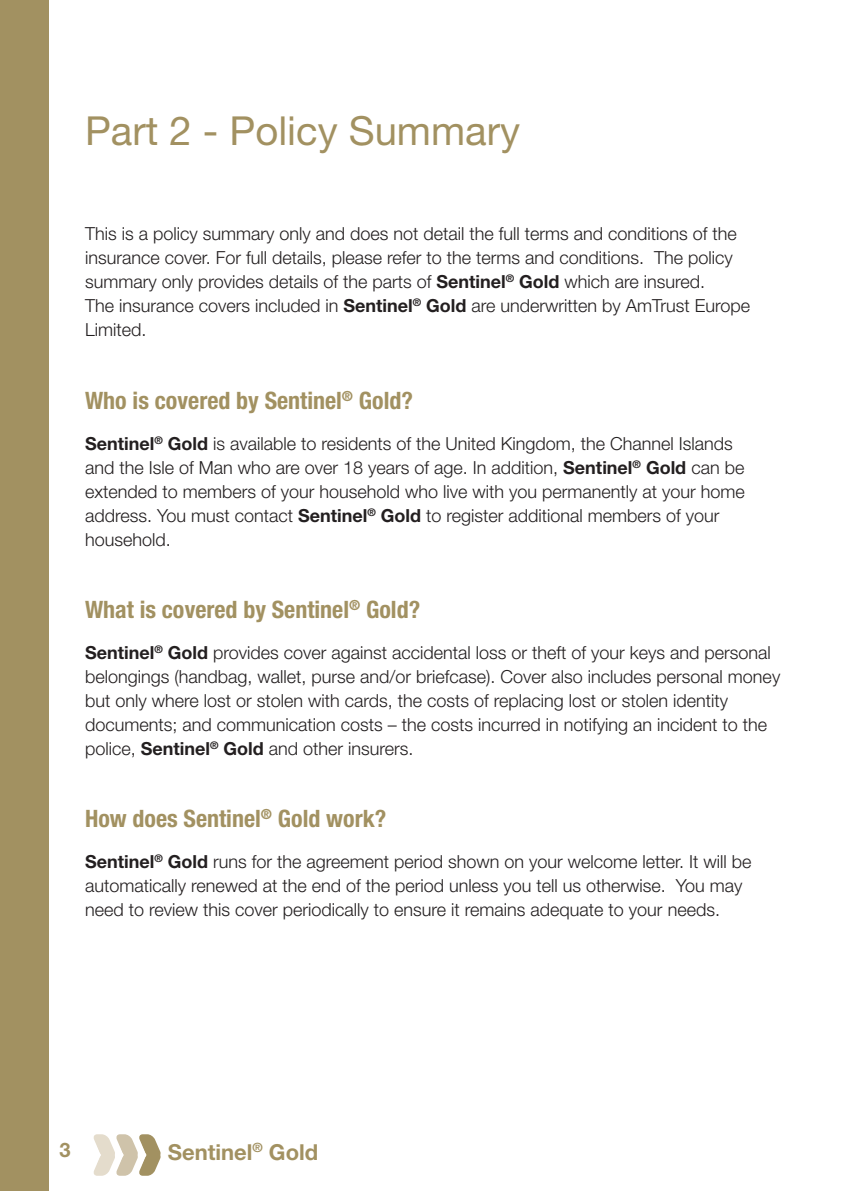
<style>
.page{position:relative;width:842px;height:1191px;background:#fff}
.page>*{position:absolute;margin:0;border:0;box-sizing:border-box;transform-origin:0 0}
.t1{font:40px "Helvetica Neue";color:#a29161}
.t2{font:700 condensed 24px "Helvetica Neue";color:#a29161}
.t3{font:700 22px "Helvetica Neue";color:#a29161}
.t4{font:700 20px "Helvetica Neue";color:#a29161}
.t5{font:300 18px/24px "Helvetica Neue";color:#231f20}
.s1{font-weight:700}
</style>
<div class="page">
<div style="left:0;top:0;width:48px;height:1191px;background:#a29161"></div>
<svg style="left:93px;top:1134px;width:68px;height:41px"></svg>
<h1 class="t1" style="left:85px;top:107px;width:436px">Part 2 - Policy Summary</h1>
<p class="t5" style="left:85px;top:222px;width:667px">This is a policy summary only and does not detail the full terms and conditions of the insurance cover. For full details, please refer to the terms and conditions. The policy summary only provides details of the parts of <span class="s1">Sentinel</span><sup>®</sup> <span class="s1">Gold</span> which are insured.<br>The insurance covers included in <span class="s1">Sentinel</span><sup>®</sup> <span class="s1">Gold</span> are underwritten by AmTrust Europe Limited.</p>
<h2 class="t2" style="left:85px;top:385px;width:330px">Who is covered by Sentinel<sup>®</sup> Gold?</h2>
<p class="t5" style="left:85px;top:431px;width:661px"><span class="s1">Sentinel</span><sup>®</sup> <span class="s1">Gold</span> is available to residents of the United Kingdom, the Channel Islands and the Isle of Man who are over 18 years of age. In addition, <span class="s1">Sentinel</span><sup>®</sup> <span class="s1">Gold</span> can be extended to members of your household who live with you permanently at your home address. You must contact <span class="s1">Sentinel</span><sup>®</sup> <span class="s1">Gold</span> to register additional members of your household.</p>
<h2 class="t2" style="left:85px;top:594px;width:337px">What is covered by Sentinel<sup>®</sup> Gold?</h2>
<p class="t5" style="left:85px;top:640px;width:697px"><span class="s1">Sentinel</span><sup>®</sup> <span class="s1">Gold</span> provides cover against accidental loss or theft of your keys and personal belongings (handbag, wallet, purse and/or briefcase). Cover also includes personal money but only where lost or stolen with cards, the costs of replacing lost or stolen identity documents; and communication costs – the costs incurred in notifying an incident to the police, <span class="s1">Sentinel</span><sup>®</sup> <span class="s1">Gold</span> and other insurers.</p>
<h2 class="t2" style="left:85px;top:803px;width:303px">How does Sentinel<sup>®</sup> Gold work?</h2>
<p class="t5" style="left:85px;top:849px;width:668px"><span class="s1">Sentinel</span><sup>®</sup> <span class="s1">Gold</span> runs for the agreement period shown on your welcome letter. It will be automatically renewed at the end of the period unless you tell us otherwise. You may need to review this cover periodically to ensure it remains adequate to your needs.</p>
<p class="t4" style="left:60px;top:1137px;width:13px">3</p>
<p class="t3" style="left:168px;top:1138px;width:152px">Sentinel<sup>®</sup> Gold</p>
</div>
